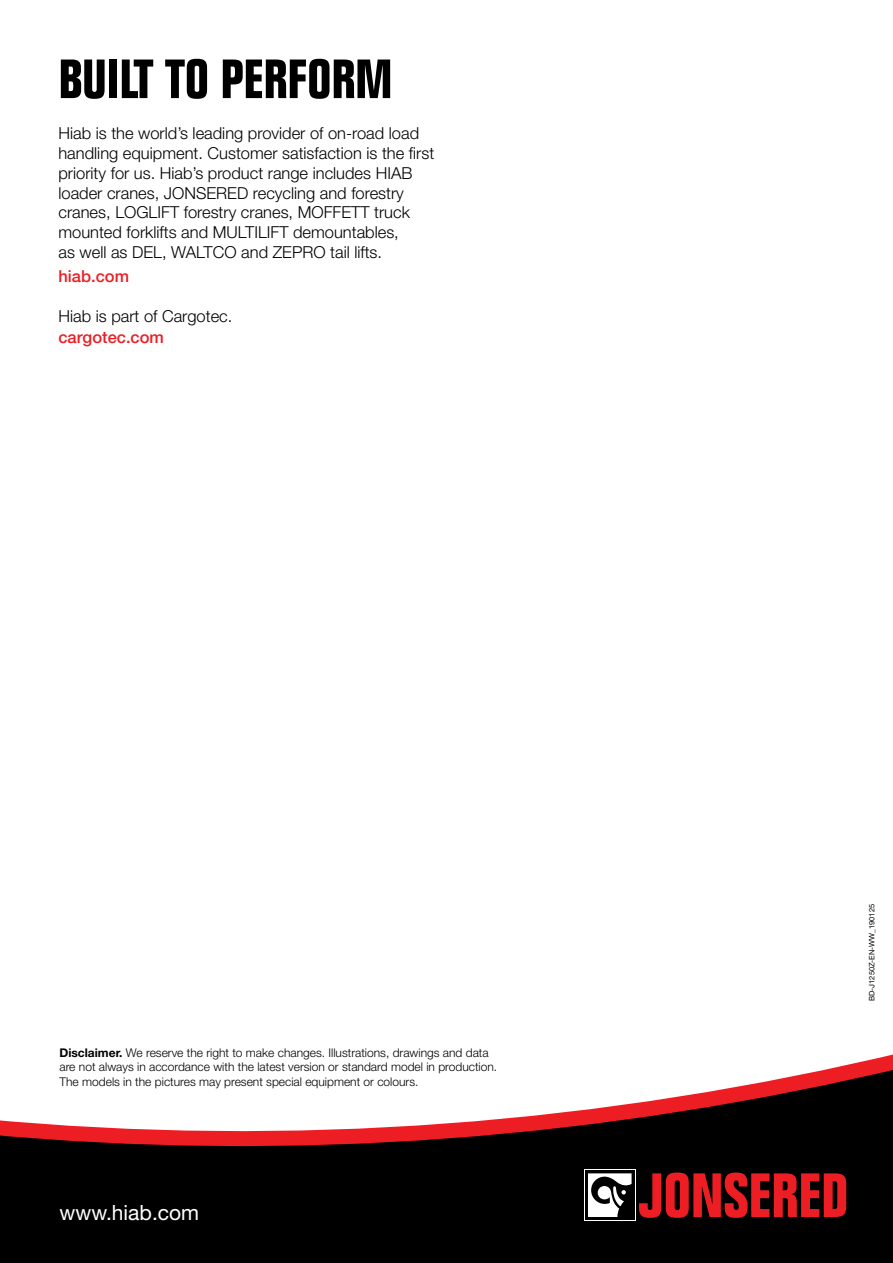
<style>
.page{position:relative;width:893px;height:1263px;background:#fff}
.page>*{position:absolute;margin:0;border:0;box-sizing:border-box;transform-origin:0 0}
.t1{font:700 condensed 54px "Folio Std";color:#000}
.t2{font:21px "Helvetica Neue LT Std";color:#fff}
.t3{font:300 16.5px/19.8px "Helvetica Neue LT Std";color:#000}
.t4{font:500 16.5px "Helvetica Neue LT Std";color:#ed1d24}
.t5{font:300 12px/14.7px "Helvetica Neue LT Std";color:#000}
.t6{font:7.5px "Helvetica Neue LT Std";color:#000}
.s1{font-weight:700}
</style>
<div class="page">
<div style="left:0;top:1147px;width:893px;height:116px;background:#000"></div>
<svg style="left:0;top:1054px;width:893px;height:93px"></svg>
<svg style="left:584px;top:1170px;width:51px;height:51px"></svg>
<div style="left:585px;top:1170px;width:49px;height:50px;background:#000"></div>
<svg style="left:588px;top:1173px;width:44px;height:44px"></svg>
<svg style="left:639px;top:1172px;width:207px;height:46px;background:#921116"></svg>
<h1 class="t1" style="left:58px;top:49px;width:335px">BUILT TO PERFORM</h1>
<p class="t3" style="left:58px;top:123px;width:377px">Hiab is the world’s leading provider of on-road load handling equipment. Customer satisfaction is the first priority for us. Hiab’s product range includes HIAB loader cranes, JONSERED recycling and forestry cranes, LOGLIFT forestry cranes, MOFFETT truck mounted forklifts and MULTILIFT demountables,<br>as well as DEL, WALTCO and ZEPRO tail lifts.</p>
<p class="t4" style="left:58px;top:266px;width:72px">hiab.com</p>
<p class="t3" style="left:58px;top:305px;width:175px">Hiab is part of Cargotec.</p>
<p class="t4" style="left:58px;top:327px;width:107px">cargotec.com</p>
<p class="t5" style="left:60px;top:1045px;width:439px"><span class="s1">Disclaimer.</span> We reserve the right to make changes. Illustrations, drawings and data are not always in accordance with the latest version or standard model in production.<br>The models in the pictures may present special equipment or colours.</p>
<p class="t2" style="left:60px;top:1200px;width:141px">www.hiab.com</p>
<p class="t6" style="left:867px;top:1001px;width:98px;rotate:-90deg">BD-J1250Z-EN-WW_190125</p>
</div>
